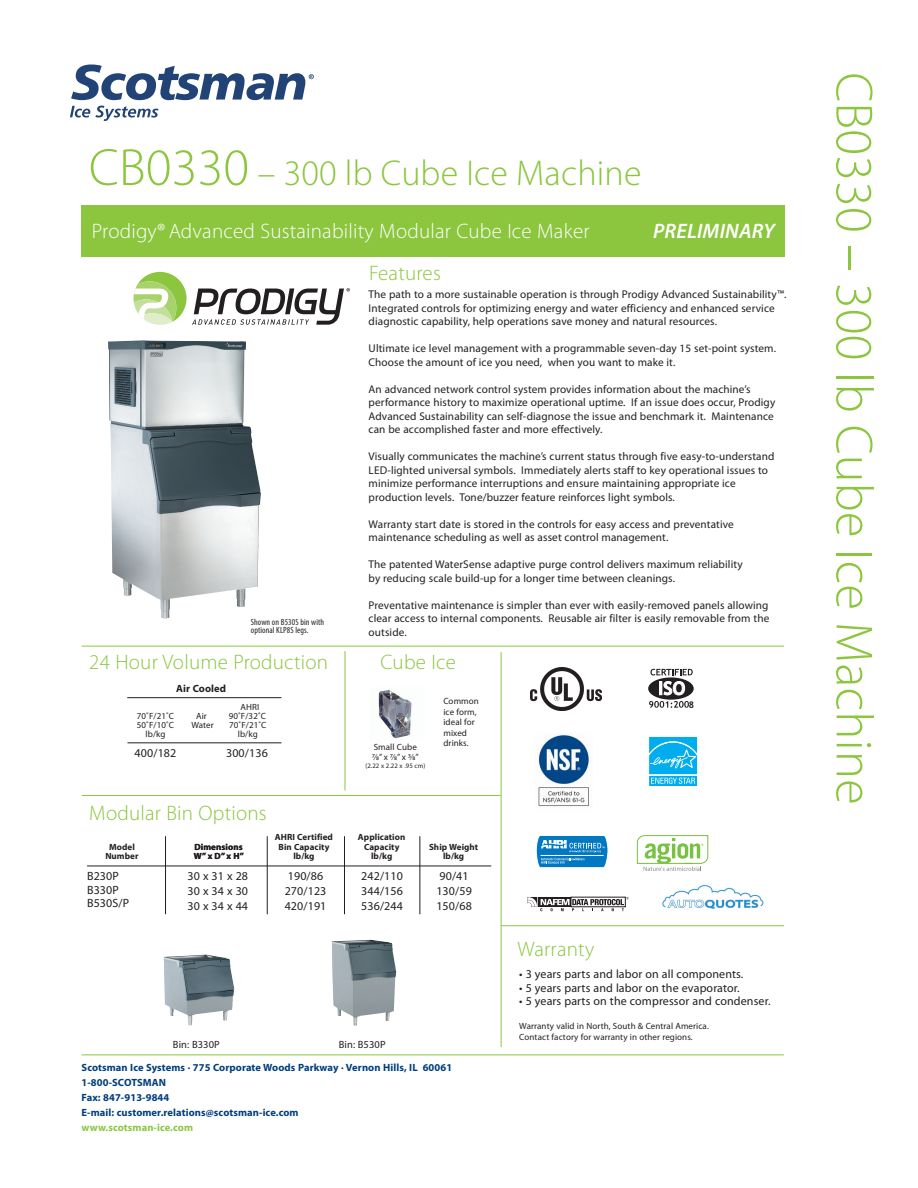
<style>
.page{position:relative;width:918px;height:1188px;background:#fff}
.page>*{position:absolute;margin:0;border:0;box-sizing:border-box;transform-origin:0 0}
.t1{font:300 52.5px "Myriad Pro";letter-spacing:.005em;color:#8bc63e}
.t2{font:300 36px "Myriad Pro";letter-spacing:.005em;color:#8bc63e}
.t3{font:300 21px "Myriad Pro";letter-spacing:.01em;color:#8bc63e}
.t4{font:300 21px "Myriad Pro";letter-spacing:.01em;color:#fff}
.t5{font:italic 600 21px "Myriad Pro";letter-spacing:.01em;color:#fff}
.t6{font:12px "Myriad Pro";letter-spacing:.01em;color:#231f20}
.t7{font:11.25px/13.5px "Myriad Pro";letter-spacing:.01em;color:#231f20}
.t8{font:700 10.5px "Myriad Pro";letter-spacing:.01em;color:#013d7d}
.t9{font:700 10.5px "Myriad Pro";letter-spacing:.01em;color:#8bc63e}
.t10{font:10.5px "Myriad Pro";letter-spacing:.01em;color:#231f20}
.t11{font:700 10.5px "Myriad Pro";letter-spacing:.01em;color:#231f20}
.t12{font:700 9.3px "Trebuchet MS";color:#231f20}
.t13{font:9px/10.5px "Myriad Pro";letter-spacing:.01em;color:#231f20}
.t14{font:700 9px/9.8px "Myriad Pro";letter-spacing:.01em;color:#231f20;text-align:center}
.t15{font:condensed 9px/8.2px "Myriad Pro";letter-spacing:.01em;color:#231f20}
.t16{font:6.75px "Myriad Pro";letter-spacing:.01em;color:#231f20}
.s1{font-size:52.5px}
.s2{font-weight:300}
</style>
<div class="page">
<div style="left:81px;top:205px;width:704px;height:52px;background:#8bc63e"></div>
<hr style="left:501px;top:925px;width:283px;height:1px;background:#8bc63e">
<hr style="left:82px;top:646px;width:702px;height:1px;background:#8bc63e">
<hr style="left:345px;top:651px;width:1px;height:139px;background:#8bc63e">
<hr style="left:501px;top:652px;width:1px;height:395px;background:#8bc63e">
<svg style="left:71px;top:65px;width:243px;height:35px"></svg>
<svg style="left:70px;top:106px;width:89px;height:15px"></svg>
<svg style="left:134px;top:272px;width:216px;height:53px"></svg>
<hr style="left:82px;top:795px;width:419px;height:1px;background:#8bc63e">
<hr style="left:81px;top:1054px;width:703px;height:1px;background:#8bc63e">
<hr style="left:87px;top:866px;width:404px;height:1px;background:#231f20">
<hr style="left:165px;top:836px;width:1px;height:78px;background:#231f20">
<hr style="left:267px;top:836px;width:1px;height:78px;background:#231f20">
<hr style="left:344px;top:836px;width:1px;height:78px;background:#231f20">
<hr style="left:420px;top:836px;width:1px;height:78px;background:#231f20">
<img style="left:378px;top:690px;width:34px;height:49px">
<hr style="left:127px;top:743px;width:154px;height:1px;background:#231f20">
<hr style="left:127px;top:697px;width:154px;height:1px;background:#231f20">
<img style="left:531px;top:668px;width:71px;height:43px">
<svg style="left:648px;top:677px;width:46px;height:23px"></svg>
<svg style="left:649px;top:681px;width:40px;height:27px"></svg>
<svg style="left:650px;top:669px;width:43px;height:6px"></svg>
<svg style="left:637px;top:835px;width:71px;height:36px"></svg>
<svg style="left:527px;top:897px;width:102px;height:14px"></svg>
<svg style="left:536px;top:835px;width:72px;height:33px"></svg>
<img style="left:536px;top:733px;width:55px;height:74px">
<img style="left:662px;top:885px;width:102px;height:24px">
<div style="left:648px;top:736px;width:50px;height:39px;background:#f8fcfe"></div>
<svg style="left:649px;top:737px;width:48px;height:49px"></svg>
<img style="left:108px;top:341px;width:153px;height:278px">
<img style="left:164px;top:955px;width:70px;height:71px">
<img style="left:332px;top:940px;width:64px;height:86px">
<p class="t2" style="left:89px;top:153px;width:554px"><span class="s1">CB0330</span> – 300 lb Cube Ice Machine</p>
<p class="t4" style="left:92px;top:219px;width:499px">Prodigy® Advanced Sustainability Modular Cube Ice Maker</p>
<p class="t5" style="left:653px;top:218px;width:123px">PRELIMINARY</p>
<p class="t15" style="left:251px;top:618px;width:75px">Shown on B530S bin with optional KLP8S legs.</p>
<p class="t3" style="left:89px;top:651px;width:240px">24 Hour Volume Production</p>
<p class="t11" style="left:176px;top:681px;width:51px">Air Cooled</p>
<p class="t13" style="left:241px;top:701px;width:20px">AHRI</p>
<p class="t13" style="left:137px;top:710px;width:39px">70˚F/21˚C</p>
<p class="t13" style="left:196px;top:710px;width:12px">Air</p>
<p class="t13" style="left:229px;top:710px;width:39px">90˚F/32˚C</p>
<p class="t13" style="left:137px;top:719px;width:39px">50˚F/10˚C</p>
<p class="t13" style="left:191px;top:719px;width:24px">Water</p>
<p class="t13" style="left:229px;top:719px;width:39px">70˚F/21˚C</p>
<p class="t13" style="left:146px;top:728px;width:21px">lb/kg</p>
<p class="t13" style="left:238px;top:728px;width:21px">lb/kg</p>
<p class="t6" style="left:135px;top:745px;width:43px">400/182</p>
<p class="t6" style="left:226px;top:745px;width:43px">300/136</p>
<p class="t3" style="left:89px;top:801px;width:179px">Modular Bin Options</p>
<p class="t14" style="left:109px;top:841px;width:27px">Model</p>
<p class="t14" style="left:105px;top:851px;width:35px">Number</p>
<p class="t6" style="left:87px;top:869px;width:33px">B230P</p>
<p class="t6" style="left:87px;top:882px;width:33px">B330P</p>
<p class="t6" style="left:87px;top:896px;width:44px">B530S/P</p>
<p class="t14" style="left:195px;top:841px;width:50px">Dimensions</p>
<p class="t14" style="left:194px;top:851px;width:51px">W” x D” x H”</p>
<p class="t6" style="left:188px;top:869px;width:62px">30 x 31 x 28</p>
<p class="t6" style="left:188px;top:884px;width:62px">30 x 34 x 30</p>
<p class="t6" style="left:188px;top:899px;width:62px">30 x 34 x 44</p>
<p class="t14" style="left:275px;top:832px;width:60px">AHRI Certified<br>Bin Capacity</p>
<p class="t14" style="left:293px;top:851px;width:23px">lb/kg</p>
<p class="t6" style="left:288px;top:869px;width:37px">190/86</p>
<p class="t6" style="left:285px;top:884px;width:43px">270/123</p>
<p class="t6" style="left:285px;top:899px;width:43px">420/191</p>
<p class="t3" style="left:369px;top:261px;width:73px">Features</p>
<p class="t7" style="left:369px;top:288px;width:419px">The path to a more sustainable operation is through Prodigy Advanced Sustainability™.<br>Integrated controls for optimizing energy and water efficiency and enhanced service diagnostic capability, help operations save money and natural resources.</p>
<p class="t7" style="left:369px;top:342px;width:409px">Ultimate ice level management with a programmable seven-day 15 set-point system.<br>Choose the amount of ice you need, when you want to make it.</p>
<p class="t7" style="left:369px;top:382px;width:383px">An advanced network control system provides information about the machine’s</p>
<p class="t7" style="left:369px;top:396px;width:408px">performance history to maximize operational uptime. If an issue does occur, Prodigy<br>Advanced Sustainability can self-diagnose the issue and benchmark it. Maintenance can be accomplished faster and more effectively.</p>
<p class="t7" style="left:369px;top:450px;width:407px">Visually communicates the machine’s current status through five easy-to-understand<br>LED-lighted universal symbols. Immediately alerts staff to key operational issues to minimize performance interruptions and ensure maintaining appropriate ice</p>
<p class="t7" style="left:369px;top:490px;width:308px">production levels. Tone/buzzer feature reinforces light symbols.</p>
<p class="t7" style="left:369px;top:517px;width:367px">Warranty start date is stored in the controls for easy access and preventative</p>
<p class="t7" style="left:369px;top:531px;width:301px">maintenance scheduling as well as asset control management.</p>
<p class="t7" style="left:369px;top:558px;width:376px">The patented WaterSense adaptive purge control delivers maximum reliability by reducing scale build-up for a longer time between cleanings.</p>
<p class="t7" style="left:369px;top:598px;width:402px;text-align:justify">Preventative maintenance is simpler than ever with easily-removed panels allowing clear access to internal components. Reusable air filter is easily removable from the outside.</p>
<p class="t3" style="left:381px;top:651px;width:77px">Cube Ice</p>
<p class="t13" style="left:374px;top:741px;width:45px">Small Cube</p>
<p class="t13" style="left:372px;top:752px;width:48px">7/8” x 7/8” x 3/8”</p>
<p class="t16" style="left:365px;top:761px;width:61px">(2.22 x 2.22 x .95 cm)</p>
<p class="t13" style="left:443px;top:696px;width:37px">Common ice form, ideal for mixed drinks.</p>
<p class="t14" style="left:358px;top:832px;width:49px">Application</p>
<p class="t14" style="left:364px;top:841px;width:37px">Capacity</p>
<p class="t14" style="left:371px;top:851px;width:23px">lb/kg</p>
<p class="t6" style="left:361px;top:869px;width:43px">242/110</p>
<p class="t6" style="left:361px;top:884px;width:43px">344/156</p>
<p class="t6" style="left:361px;top:899px;width:43px">536/244</p>
<p class="t14" style="left:429px;top:841px;width:51px">Ship Weight</p>
<p class="t14" style="left:443px;top:851px;width:23px">lb/kg</p>
<p class="t6" style="left:439px;top:869px;width:31px">90/41</p>
<p class="t6" style="left:436px;top:884px;width:37px">130/59</p>
<p class="t6" style="left:436px;top:899px;width:37px">150/68</p>
<p class="t12" style="left:689px;top:699px;width:7px">8</p>
<p class="t10" style="left:173px;top:1038px;width:48px">Bin: B330P</p>
<p class="t10" style="left:339px;top:1038px;width:48px">Bin: B530P</p>
<p class="t8" style="left:81px;top:1061px;width:372px">Scotsman Ice Systems <span class="s2">•</span> 775 Corporate Woods Parkway <span class="s2">•</span> Vernon Hills, IL 60061</p>
<p class="t8" style="left:81px;top:1076px;width:86px">1-800-SCOTSMAN</p>
<p class="t8" style="left:81px;top:1091px;width:89px">Fax: 847-913-9844</p>
<p class="t8" style="left:81px;top:1106px;width:219px">E-mail: customer.relations@scotsman-ice.com</p>
<p class="t9" style="left:81px;top:1121px;width:113px">www.scotsman-ice.com</p>
<p class="t3" style="left:518px;top:937px;width:78px">Warranty</p>
<p class="t6" style="left:519px;top:967px;width:226px">• 3 years parts and labor on all components.</p>
<p class="t6" style="left:519px;top:981px;width:222px">• 5 years parts and labor on the evaporator.</p>
<p class="t6" style="left:519px;top:994px;width:253px">• 5 years parts on the compressor and condenser.</p>
<p class="t13" style="left:519px;top:1021px;width:191px">Warranty valid in North, South &amp; Central America.</p>
<p class="t13" style="left:519px;top:1032px;width:175px">Contact factory for warranty in other regions.</p>
<p class="t1" style="left:883px;top:72px;width:734px;rotate:90deg">CB0330 – 300 lb Cube Ice Machine</p>
</div>
